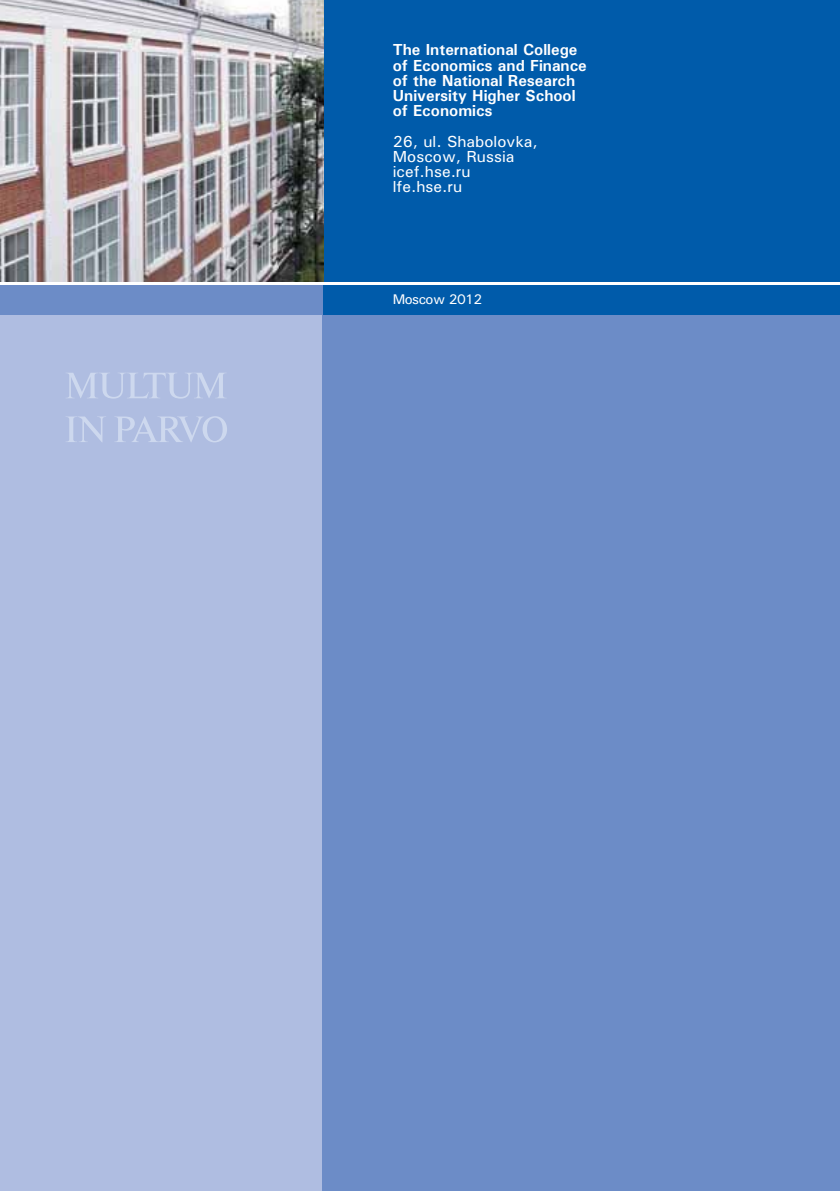
<style>
.page{position:relative;width:840px;height:1191px;background:#fff}
.page>*{position:absolute;margin:0;border:0;box-sizing:border-box;transform-origin:0 0}
.t1{font:700 16px/15.2px "Univers";color:#fff}
.t2{font:500 16px/15.2px "Univers";color:#fff}
.t3{font:500 14px "Univers";letter-spacing:-.04em;color:#fff}
</style>
<div class="page">
<div style="left:1px;top:0;width:838px;height:1191px;background:#005baa"></div>
<div style="left:0;top:315px;width:486px;height:876px;background:#afbde1"></div>
<div style="left:322px;top:315px;width:517px;height:876px;background:#6c8cc7"></div>
<div style="left:0;top:284px;width:322px;height:31px;background:#6c8cc7"></div>
<svg style="left:67px;top:373px;width:158px;height:25px"></svg>
<svg style="left:66px;top:416px;width:40px;height:26px"></svg>
<svg style="left:115px;top:416px;width:112px;height:26px"></svg>
<img style="left:0;top:0;width:323px;height:282px">
<hr style="left:0;top:282px;width:839px;height:2px;background:#fff">
<p class="t1" style="left:392px;top:42px;width:195px">The International College of Economics and Finance of the National Research<br>University Higher School of Economics</p>
<p class="t2" style="left:392px;top:133px;width:146px">26, ul. Shabolovka,<br>Moscow, Russia icef.hse.ru lfe.hse.ru</p>
<p class="t3" style="left:392px;top:290px;width:91px">Moscow 2012</p>
</div>
